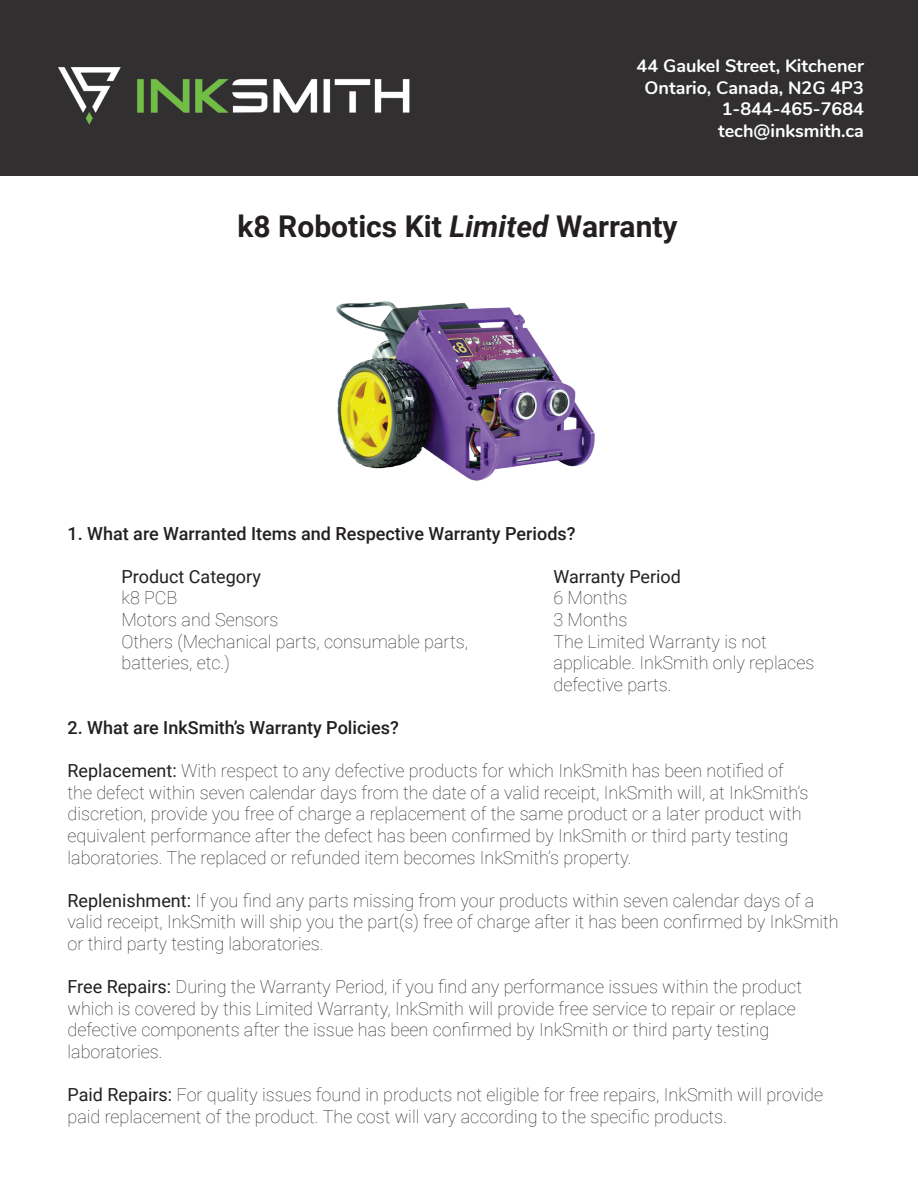
<style>
.page{position:relative;width:918px;height:1188px;background:#fff}
.page>*{position:absolute;margin:0;border:0;box-sizing:border-box;transform-origin:0 0}
.t1{font:700 30px "Roboto";color:#231f20}
.t2{font:100 18px/21.6px "Roboto";color:#231f20}
.t3{font:500 18px "Roboto";color:#231f20}
.t4{font:700 18px/21.6px "Nunito";color:#fff;text-align:right}
.t5{font:18px "Roboto";color:#231f20}
.s1{font-style:italic}
.s2{font-weight:400}
</style>
<div class="page">
<div style="left:0;top:0;width:918px;height:176px;background:#312f30"></div>
<img style="left:58px;top:67px;width:352px;height:58px">
<img style="left:336px;top:301px;width:259px;height:180px">
<p class="t4" style="left:637px;top:54px;width:229px">44 Gaukel Street, Kitchener<br>Ontario, Canada, N2G 4P3<br>1-844-465-7684 tech@inksmith.ca</p>
<h1 class="t1" style="left:238px;top:205px;width:442px">k8 Robotics Kit <span class="s1">Limited</span> Warranty</h1>
<p class="t3" style="left:68px;top:521px;width:510px">1. What are Warranted Items and Respective Warranty Periods?</p>
<p class="t5" style="left:122px;top:564px;width:141px">Product Category</p>
<p class="t5" style="left:554px;top:564px;width:129px">Warranty Period</p>
<p class="t2" style="left:122px;top:587px;width:58px">k8 PCB</p>
<p class="t2" style="left:554px;top:587px;width:75px">6 Months</p>
<p class="t2" style="left:122px;top:608px;width:158px">Motors and Sensors</p>
<p class="t2" style="left:554px;top:608px;width:75px">3 Months</p>
<p class="t2" style="left:122px;top:630px;width:348px">Others (Mechanical parts, consumable parts,</p>
<p class="t2" style="left:554px;top:630px;width:215px">The Limited Warranty is not</p>
<p class="t2" style="left:122px;top:651px;width:110px">batteries, etc.)</p>
<p class="t2" style="left:554px;top:651px;width:262px">applicable. InkSmith only replaces defective parts.</p>
<p class="t3" style="left:68px;top:715px;width:333px">2. What are InkSmith’s Warranty Policies?</p>
<p class="t2" style="left:68px;top:759px;width:742px"><span class="s2">Replacement:</span> With respect to any defective products for which InkSmith has been notified of the defect within seven calendar days from the date of a valid receipt, InkSmith will, at InkSmith’s discretion, provide you free of charge a replacement of the same product or a later product with equivalent performance after the defect has been confirmed by InkSmith or third party testing laboratories. The replaced or refunded item becomes InkSmith’s property.</p>
<p class="t2" style="left:68px;top:889px;width:773px"><span class="s2">Replenishment:</span> If you find any parts missing from your products within seven calendar days of a valid receipt, InkSmith will ship you the part(s) free of charge after it has been confirmed by InkSmith or third party testing laboratories.</p>
<p class="t2" style="left:68px;top:975px;width:736px"><span class="s2">Free Repairs:</span> During the Warranty Period, if you find any performance issues within the product which is covered by this Limited Warranty, InkSmith will provide free service to repair or replace defective components after the issue has been confirmed by InkSmith or third party testing laboratories.</p>
<p class="t2" style="left:68px;top:1083px;width:757px"><span class="s2">Paid Repairs:</span> For quality issues found in products not eligible for free repairs, InkSmith will provide paid replacement of the product. The cost will vary according to the specific products.</p>
</div>
